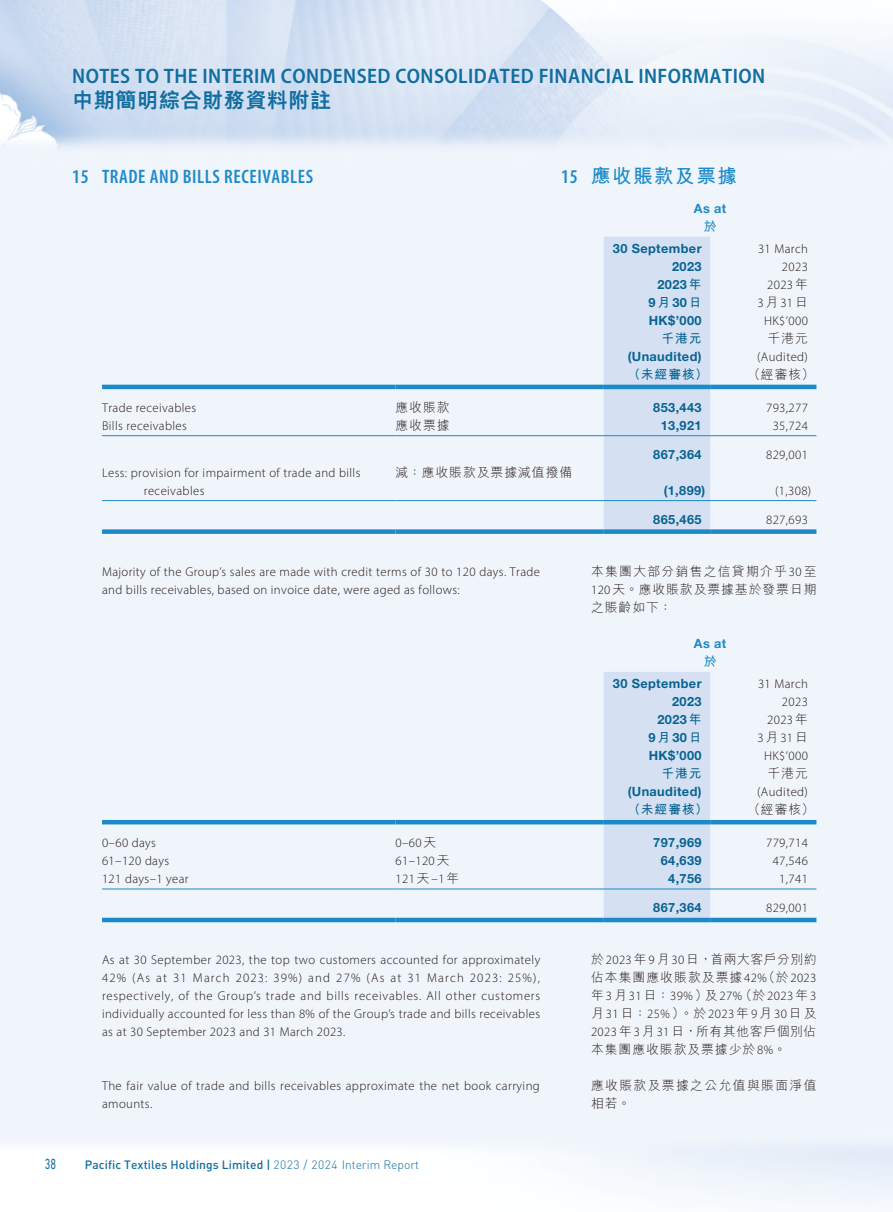
<style>
.page{position:relative;width:893px;height:1212px;background:#fff}
.page>*{position:absolute;margin:0;border:0;box-sizing:border-box;transform-origin:0 0}
.t1{font:600 semi-condensed 21px "Myriad Pro";letter-spacing:.02em;color:#106ea0}
.t2{font:800 21px "M Hei HK";letter-spacing:.03em;color:#106ea0}
.t3{font:600 condensed 19.5px "Myriad Pro";letter-spacing:.03em;color:#1c8ac8}
.t4{font:700 19.5px "M Hei HK";letter-spacing:.08em;color:#1c8ac8}
.t5{font:15px "DIN Next LT Pro";color:#106ea0;scale:.7 1}
.t6{font:300 12.75px/18px "Myriad Pro";letter-spacing:.03em;color:#231916}
.t7{font:300 12.75px/18px "M Hei HK";letter-spacing:.08em;color:#231916}
.t8{font:700 12.75px/18px "Helvetica Neue LT Std";letter-spacing:.03em;color:#086392;text-align:right}
.t9{font:300 12.75px/18px "M Hei HK";letter-spacing:.11em;color:#231916}
.t10{font:700 12.75px "M Hei HK";letter-spacing:.08em;color:#086392}
.t11{font:700 12.75px "Helvetica Neue LT Std";letter-spacing:.03em;color:#1c8ac8}
.t12{font:700 12.75px "M Hei HK";color:#1c8ac8}
.t13{font:500 12px "DIN Pro";letter-spacing:.005em;color:#106ea0}
.s1{font-family:"Myriad Pro";font-weight:600;font-stretch:condensed}
.s2{font-family:"M Hei HK"}
.s3{font-family:"Myriad Pro"}
.s4{font-weight:300}
</style>
<div class="page">
<div style="left:604px;top:237px;width:106px;height:292px;background:#d5e1f3"></div>
<hr style="left:102px;top:385px;width:293px;height:4px;background:#1c8ac8">
<hr style="left:395px;top:385px;width:209px;height:4px;background:#1c8ac8">
<hr style="left:604px;top:385px;width:106px;height:4px;background:#1c8ac8">
<hr style="left:710px;top:385px;width:106px;height:4px;background:#1c8ac8">
<hr style="left:102px;top:435px;width:293px;height:1px;background:#1c8ac8">
<hr style="left:395px;top:435px;width:209px;height:1px;background:#1c8ac8">
<hr style="left:604px;top:435px;width:106px;height:1px;background:#1c8ac8">
<hr style="left:710px;top:435px;width:106px;height:1px;background:#1c8ac8">
<hr style="left:102px;top:500px;width:293px;height:1px;background:#1c8ac8">
<hr style="left:395px;top:500px;width:209px;height:1px;background:#1c8ac8">
<hr style="left:604px;top:500px;width:106px;height:1px;background:#1c8ac8">
<hr style="left:710px;top:500px;width:106px;height:1px;background:#1c8ac8">
<div style="left:102px;top:529px;width:293px;height:5px;background:#1c8ac8"></div>
<div style="left:395px;top:529px;width:209px;height:5px;background:#1c8ac8"></div>
<div style="left:604px;top:529px;width:106px;height:5px;background:#1c8ac8"></div>
<div style="left:710px;top:529px;width:106px;height:5px;background:#1c8ac8"></div>
<div style="left:604px;top:672px;width:106px;height:246px;background:#d5e1f3"></div>
<hr style="left:102px;top:820px;width:293px;height:4px;background:#1c8ac8">
<hr style="left:395px;top:820px;width:209px;height:4px;background:#1c8ac8">
<hr style="left:604px;top:820px;width:106px;height:4px;background:#1c8ac8">
<hr style="left:710px;top:820px;width:106px;height:4px;background:#1c8ac8">
<hr style="left:102px;top:888px;width:293px;height:1px;background:#1c8ac8">
<hr style="left:395px;top:888px;width:209px;height:1px;background:#1c8ac8">
<hr style="left:604px;top:888px;width:106px;height:1px;background:#1c8ac8">
<hr style="left:710px;top:888px;width:106px;height:1px;background:#1c8ac8">
<hr style="left:102px;top:918px;width:293px;height:4px;background:#1c8ac8">
<hr style="left:395px;top:918px;width:209px;height:4px;background:#1c8ac8">
<hr style="left:604px;top:918px;width:106px;height:4px;background:#1c8ac8">
<hr style="left:710px;top:918px;width:106px;height:4px;background:#1c8ac8">
<h1 class="t1" style="left:72px;top:62px;width:694px">NOTES TO THE INTERIM CONDENSED CONSOLIDATED FINANCIAL INFORMATION</h1>
<h1 class="t2" style="left:72px;top:90px;width:260px">中期簡明綜合財務資料附註</h1>
<h2 class="t3" style="left:72px;top:165px;width:242px">15 TRADE AND BILLS RECEIVABLES</h2>
<h2 class="t4" style="left:561px;top:162px;width:177px"><span class="s1">15</span> 應收賬款及票據</h2>
<p class="t11" style="left:694px;top:200px;width:34px">As at</p>
<p class="t12" style="left:704px;top:217px;width:14px">於</p>
<p class="t8" style="left:613px;top:239px;width:90px">30 September<br>2023</p>
<p class="t6" style="left:758px;top:240px;width:51px;text-align:right">31 March<br>2023</p>
<p class="t8" style="left:648px;top:275px;width:55px">2023<span class="s2">年<br></span>9<span class="s2">月</span>30<span class="s2">日</span></p>
<p class="t6" style="left:757px;top:276px;width:52px;text-align:right">2023<span class="s2">年<br></span>3<span class="s2">月</span>31<span class="s2">日</span></p>
<p class="t8" style="left:649px;top:311px;width:54px">HK$’000</p>
<p class="t6" style="left:764px;top:312px;width:45px">HK$’000</p>
<p class="t10" style="left:661px;top:329px;width:42px">千港元</p>
<p class="t7" style="left:768px;top:329px;width:42px">千港元</p>
<p class="t8" style="left:628px;top:347px;width:75px">(Unaudited)</p>
<p class="t6" style="left:757px;top:348px;width:52px">(Audited)</p>
<p class="t10" style="left:628px;top:365px;width:82px">（未經審核）</p>
<p class="t7" style="left:748px;top:365px;width:68px">（經審核）</p>
<p class="t6" style="left:102px;top:399px;width:96px">Trade receivables</p>
<p class="t7" style="left:395px;top:398px;width:56px">應收賬款</p>
<p class="t8" style="left:653px;top:398px;width:50px">853,443</p>
<p class="t6" style="left:766px;top:399px;width:43px">793,277</p>
<p class="t6" style="left:102px;top:417px;width:86px">Bills receivables</p>
<p class="t7" style="left:395px;top:416px;width:56px">應收票據</p>
<p class="t8" style="left:661px;top:416px;width:42px">13,921</p>
<p class="t6" style="left:773px;top:417px;width:37px">35,724</p>
<p class="t8" style="left:653px;top:445px;width:50px">867,364</p>
<p class="t6" style="left:766px;top:445px;width:43px">829,001</p>
<p class="t6" style="left:144px;top:463px;width:218px;text-indent:-42px">Less: provision for impairment of trade and bills receivables</p>
<p class="t7" style="left:395px;top:463px;width:178px">減：應收賬款及票據減值撥備</p>
<p class="t8" style="left:664px;top:481px;width:43px">(1,899)</p>
<p class="t6" style="left:775px;top:481px;width:38px">(1,308)</p>
<p class="t8" style="left:653px;top:510px;width:50px">865,465</p>
<p class="t6" style="left:766px;top:510px;width:43px">827,693</p>
<p class="t6" style="left:102px;top:563px;width:440px">Majority of the Group’s sales are made with credit terms of 30 to 120 days. Trade and bills receivables, based on invoice date, were aged as follows:</p>
<p class="t7" style="left:591px;top:562px;width:227px;text-align:justify">本集團大部分銷售之信貸期介乎<span class="s3">30</span>至<span class="s3">120</span>天。應收賬款及票據基於發票日期之賬齡如下：</p>
<p class="t11" style="left:694px;top:636px;width:34px">As at</p>
<p class="t12" style="left:704px;top:652px;width:14px">於</p>
<p class="t8" style="left:613px;top:674px;width:90px">30 September<br>2023</p>
<p class="t6" style="left:758px;top:675px;width:51px;text-align:right">31 March<br>2023</p>
<p class="t8" style="left:648px;top:710px;width:55px">2023<span class="s2">年<br></span>9<span class="s2">月</span>30<span class="s2">日</span></p>
<p class="t6" style="left:757px;top:711px;width:52px;text-align:right">2023<span class="s2">年<br></span>3<span class="s2">月</span>31<span class="s2">日</span></p>
<p class="t8" style="left:649px;top:746px;width:54px">HK$’000</p>
<p class="t6" style="left:764px;top:747px;width:45px">HK$’000</p>
<p class="t10" style="left:661px;top:764px;width:42px">千港元</p>
<p class="t7" style="left:768px;top:764px;width:42px">千港元</p>
<p class="t8" style="left:628px;top:782px;width:75px">(Unaudited)</p>
<p class="t6" style="left:757px;top:783px;width:52px">(Audited)</p>
<p class="t10" style="left:628px;top:800px;width:82px">（未經審核）</p>
<p class="t7" style="left:748px;top:800px;width:68px">（經審核）</p>
<p class="t6" style="left:102px;top:834px;width:55px">0–60 days</p>
<p class="t6" style="left:395px;top:834px;width:42px">0–60<span class="s2">天</span></p>
<p class="t8" style="left:653px;top:833px;width:50px">797,969</p>
<p class="t6" style="left:766px;top:834px;width:43px">779,714</p>
<p class="t6" style="left:102px;top:852px;width:69px">61–120 days</p>
<p class="t6" style="left:395px;top:852px;width:56px">61–120<span class="s2">天</span></p>
<p class="t8" style="left:661px;top:851px;width:42px">64,639</p>
<p class="t6" style="left:773px;top:852px;width:37px">47,546</p>
<p class="t6" style="left:102px;top:870px;width:88px">121 days–1 year</p>
<p class="t6" style="left:395px;top:870px;width:65px">121<span class="s2">天</span>–1<span class="s2">年</span></p>
<p class="t8" style="left:668px;top:869px;width:35px">4,756</p>
<p class="t6" style="left:779px;top:870px;width:30px">1,741</p>
<p class="t8" style="left:653px;top:898px;width:50px">867,364</p>
<p class="t6" style="left:766px;top:899px;width:43px">829,001</p>
<p class="t6" style="left:102px;top:951px;width:440px;text-align:justify">As at 30 September 2023, the top two customers accounted for approximately 42% (As at 31 March 2023: 39%) and 27% (As at 31 March 2023: 25%), respectively, of the Group’s trade and bills receivables. All other customers individually accounted for less than 8% of the Group’s trade and bills receivables as at 30 September 2023 and 31 March 2023.</p>
<p class="t6" style="left:102px;top:1077px;width:439px">The fair value of trade and bills receivables approximate the net book carrying amounts.</p>
<p class="t5" style="left:45px;top:1155px;width:18px">38</p>
<p class="t13" style="left:85px;top:1157px;width:336px">Pacific Textiles Holdings Limited | <span class="s4">2023 / 2024 Interim Report</span></p>
<p class="t7" style="left:591px;top:950px;width:227px">於<span class="s3">2023</span>年<span class="s3">9</span>月<span class="s3">30</span>日，首兩大客戶分別約佔本集團應收賬款及票據<span class="s3">42%</span>（於<span class="s3">2023</span></p>
<p class="t6" style="left:591px;top:987px;width:227px"><span class="s2">年</span>3<span class="s2">月</span>31<span class="s2">日：</span>39%<span class="s2">）及</span>27%<span class="s2">（於</span>2023<span class="s2">年</span>3<span class="s2">月</span>31<span class="s2">日：</span>25%<span class="s2">）。於</span>2023<span class="s2">年</span>9<span class="s2">月</span>30<span class="s2">日及</span></p>
<p class="t7" style="left:591px;top:1022px;width:227px"><span class="s3">2023</span>年<span class="s3">3</span>月<span class="s3">31</span>日，所有其他客戶個別佔本集團應收賬款及票據少於<span class="s3">8%</span>。</p>
<p class="t9" style="left:591px;top:1076px;width:227px">應收賬款及票據之公允值與賬面淨值相若。</p>
</div>
